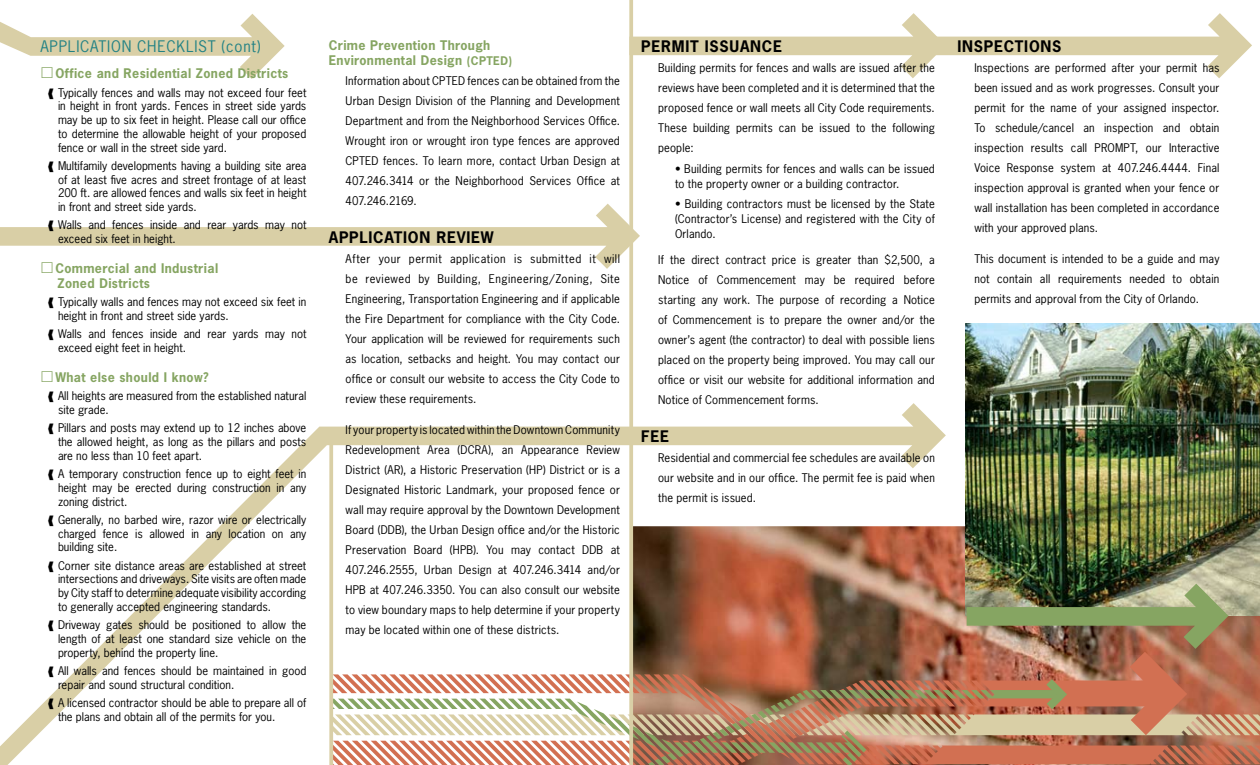
<style>
.page{position:relative;width:1260px;height:765px;background:#fff}
.page>*{position:absolute;margin:0;border:0;box-sizing:border-box;transform-origin:0 0}
.t1{font:700 15px "News Gothic Std";letter-spacing:.05em;color:#000}
.t2{font:15px "News Gothic Std";letter-spacing:.05em;color:#228285}
.t3{font:700 12.5px/15px "News Gothic Std";letter-spacing:.03em;color:#86a562}
.t4{font:11.25px/20px "News Gothic Std";color:#000;text-align:justify}
.s1{font-size:11.25px}
</style>
<div class="page">
<svg style="left:633px;top:13px;width:619px;height:65px"></svg>
<svg style="left:0;top:403px;width:946px;height:362px"></svg>
<svg style="left:0;top:204px;width:640px;height:65px"></svg>
<svg style="left:329px;top:445px;width:4px;height:320px"></svg>
<svg style="left:629px;top:0;width:4px;height:584px;background:#dbd2ac"></svg>
<img style="left:966px;top:324px;width:294px;height:260px">
<img style="left:332px;top:584px;width:928px;height:181px">
<svg style="left:0;top:14px;width:285px;height:65px"></svg>
<svg style="left:49px;top:221px;width:5px;height:10px"></svg>
<svg style="left:42px;top:262px;width:27px;height:7px"></svg>
<svg style="left:49px;top:424px;width:5px;height:10px"></svg>
<svg style="left:49px;top:470px;width:5px;height:10px"></svg>
<svg style="left:49px;top:515px;width:5px;height:11px"></svg>
<svg style="left:49px;top:561px;width:5px;height:11px"></svg>
<svg style="left:49px;top:621px;width:5px;height:10px"></svg>
<svg style="left:49px;top:666px;width:5px;height:11px"></svg>
<svg style="left:49px;top:698px;width:5px;height:11px"></svg>
<h1 class="t2" style="left:41px;top:37px;width:222px">APPLICATION CHECKLIST (cont)</h1>
<p class="t3" style="left:55px;top:66px;width:235px">Office and Residential Zoned Districts</p>
<p class="t4" style="left:58px;top:85px;width:250px;line-height:13.8px">Typically fences and walls may not exceed four feet in height in front yards. Fences in street side yards may be up to six feet in height. Please call our office to determine the allowable height of your proposed fence or wall in the street side yard.</p>
<p class="t4" style="left:58px;top:159px;width:250px;line-height:13.8px">Multifamily developments having a building site area of at least five acres and street frontage of at least 200 ft. are allowed fences and walls six feet in height in front and street side yards.</p>
<p class="t4" style="left:58px;top:218px;width:250px;line-height:13.8px">Walls and fences inside and rear yards may not exceed six feet in height.</p>
<p class="t3" style="left:55px;top:261px;width:164px">Commercial and Industrial<br>Zoned Districts</p>
<p class="t4" style="left:58px;top:295px;width:250px;line-height:13.8px">Typically walls and fences may not exceed six feet in height in front and street side yards.</p>
<p class="t4" style="left:58px;top:327px;width:250px;line-height:13.8px">Walls and fences inside and rear yards may not exceed eight feet in height.</p>
<p class="t3" style="left:55px;top:370px;width:155px">What else should I know?</p>
<p class="t4" style="left:58px;top:389px;width:250px;line-height:13.8px">All heights are measured from the established natural site grade.</p>
<p class="t4" style="left:58px;top:421px;width:250px;line-height:13.8px">Pillars and posts may extend up to 12 inches above the allowed height, as long as the pillars and posts are no less than 10 feet apart.</p>
<p class="t4" style="left:58px;top:467px;width:250px;line-height:13.8px">A temporary construction fence up to eight feet in height may be erected during construction in any zoning district.</p>
<p class="t4" style="left:58px;top:513px;width:250px;line-height:13.8px">Generally, no barbed wire, razor wire or electrically charged fence is allowed in any location on any building site.</p>
<p class="t4" style="left:58px;top:558px;width:250px;line-height:13.8px">Corner site distance areas are established at street intersections and driveways. Site visits are often made by City staff to determine adequate visibility according to generally accepted engineering standards.</p>
<p class="t4" style="left:58px;top:618px;width:250px;line-height:13.8px">Driveway gates should be positioned to allow the length of at least one standard size vehicle on the property, behind the property line.</p>
<p class="t4" style="left:58px;top:664px;width:250px;line-height:13.8px">All walls and fences should be maintained in good repair and sound structural condition.</p>
<p class="t4" style="left:58px;top:696px;width:250px;line-height:13.8px">A licensed contractor should be able to prepare all of the plans and obtain all of the permits for you.</p>
<p class="t3" style="left:329px;top:38px;width:185px">Crime Prevention Through<br>Environmental Design <span class="s1">(CPTED)</span></p>
<p class="t4" style="left:346px;top:71px;width:276px">Information about CPTED fences can be obtained from the Urban Design Division of the Planning and Development Department and from the Neighborhood Services Office.<br>Wrought iron or wrought iron type fences are approved CPTED fences. To learn more, contact Urban Design at 407.246.3414 or the Neighborhood Services Office at 407.246.2169.</p>
<h1 class="t1" style="left:329px;top:227px;width:167px">APPLICATION REVIEW</h1>
<p class="t4" style="left:346px;top:248px;width:276px">After your permit application is submitted it will be reviewed by Building, Engineering/Zoning, Site Engineering, Transportation Engineering and if applicable the Fire Department for compliance with the City Code.<br>Your application will be reviewed for requirements such as location, setbacks and height. You may contact our office or consult our website to access the City Code to review these requirements.</p>
<p class="t4" style="left:346px;top:420px;width:276px">If your property is located within the Downtown Community Redevelopment Area (DCRA), an Appearance Review District (AR), a Historic Preservation (HP) District or is a Designated Historic Landmark, your proposed fence or wall may require approval by the Downtown Development Board (DDB), the Urban Design office and/or the Historic Preservation Board (HPB). You may contact DDB at 407.246.2555, Urban Design at 407.246.3414 and/or HPB at 407.246.3350. You can also consult our website to view boundary maps to help determine if your property may be located within one of these districts.</p>
<h1 class="t1" style="left:641px;top:37px;width:142px">PERMIT ISSUANCE</h1>
<p class="t4" style="left:658px;top:58px;width:278px">Building permits for fences and walls are issued after the reviews have been completed and it is determined that the proposed fence or wall meets all City Code requirements.<br>These building permits can be issued to the following people:</p>
<p class="t4" style="left:675px;top:161px;width:261px;line-height:15px">• Building permits for fences and walls can be issued to the property owner or a building contractor.</p>
<p class="t4" style="left:675px;top:197px;width:261px;line-height:15px">• Building contractors must be licensed by the State (Contractor’s License) and registered with the City of Orlando.</p>
<p class="t4" style="left:658px;top:250px;width:278px">If the direct contract price is greater than $2,500, a Notice of Commencement may be required before starting any work. The purpose of recording a Notice of Commencement is to prepare the owner and/or the owner’s agent (the contractor) to deal with possible liens placed on the property being improved. You may call our office or visit our website for additional information and Notice of Commencement forms.</p>
<h1 class="t1" style="left:641px;top:426px;width:29px">FEE</h1>
<p class="t4" style="left:658px;top:447px;width:278px">Residential and commercial fee schedules are available on our website and in our office. The permit fee is paid when the permit is issued.</p>
<h1 class="t1" style="left:957px;top:37px;width:105px">INSPECTIONS</h1>
<p class="t4" style="left:974px;top:58px;width:247px">Inspections are performed after your permit has been issued and as work progresses. Consult your permit for the name of your assigned inspector.<br>To schedule/cancel an inspection and obtain inspection results call PROMPT, our Interactive Voice Response system at 407.246.4444. Final inspection approval is granted when your fence or wall installation has been completed in accordance with your approved plans.</p>
<p class="t4" style="left:974px;top:249px;width:247px">This document is intended to be a guide and may not contain all requirements needed to obtain permits and approval from the City of Orlando.</p>
</div>
